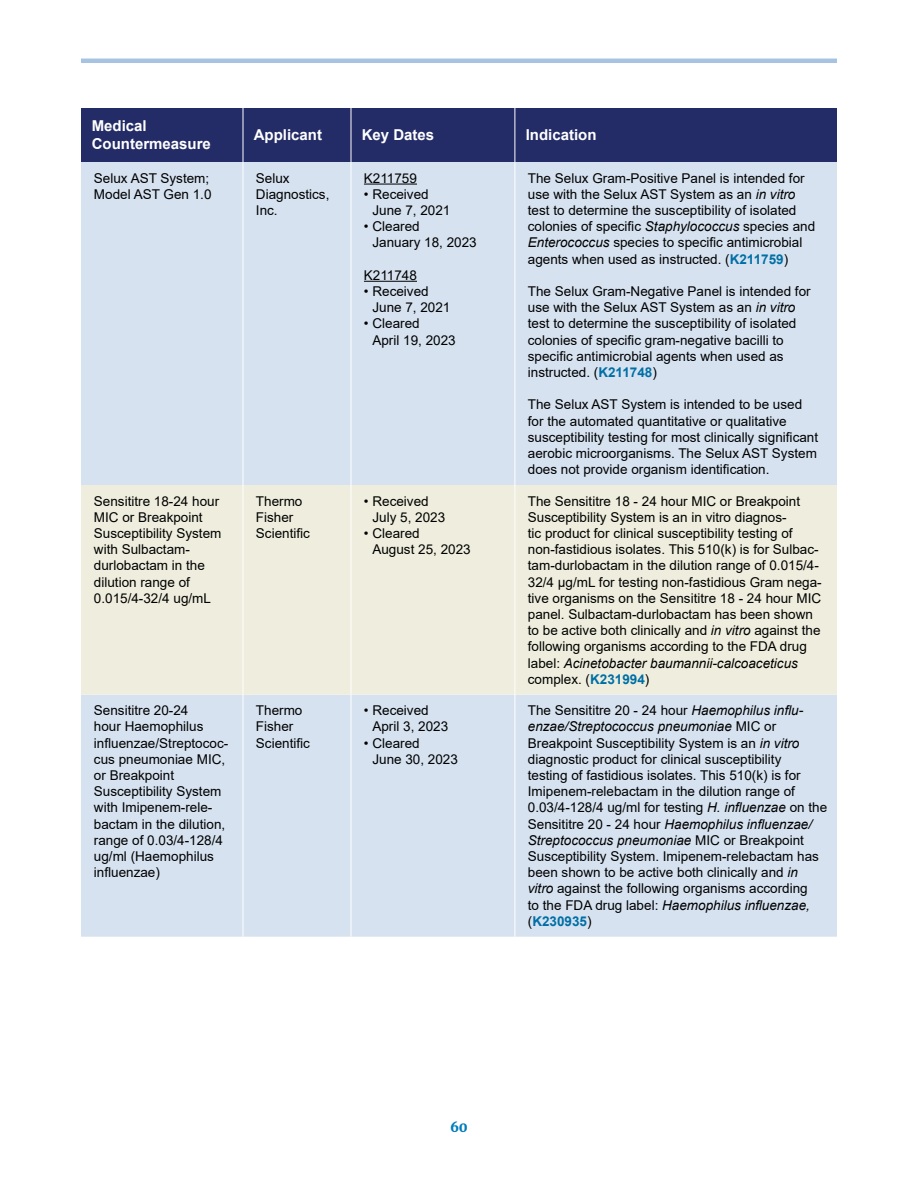
<style>
.page{position:relative;width:918px;height:1188px;background:#fff}
.page>*{position:absolute;margin:0;border:0;box-sizing:border-box;transform-origin:0 0}
.table_header{font:700 15px/18px "Arial";color:#fff}
.table_text{font:13.5px/16.2px "Arial";color:#000}
.t1{font:900 13.5px "Merriweather";color:#007dbb}
.s1{font-style:italic}
.s2{font-weight:700;color:#006fa5}
</style>
<div class="page">
<hr style="left:81px;top:59px;width:756px;height:4px;background:#a7c3e1">
<div style="left:81px;top:108px;width:756px;height:54px;background:#232c67"></div>
<div style="left:81px;top:162px;width:756px;height:775px;background:#d6e2f0"></div>
<div style="left:81px;top:485px;width:756px;height:210px;background:#efeede"></div>
<hr style="left:243px;top:108px;width:1px;height:54px;background:#fff">
<hr style="left:351px;top:108px;width:1px;height:54px;background:#fff">
<hr style="left:515px;top:108px;width:1px;height:54px;background:#fff">
<hr style="left:243px;top:162px;width:1px;height:323px;background:#fff">
<hr style="left:351px;top:162px;width:1px;height:323px;background:#fff">
<hr style="left:515px;top:162px;width:1px;height:323px;background:#fff">
<hr style="left:243px;top:485px;width:1px;height:210px;background:#fff">
<hr style="left:351px;top:485px;width:1px;height:210px;background:#fff">
<hr style="left:515px;top:485px;width:1px;height:210px;background:#fff">
<hr style="left:243px;top:695px;width:1px;height:242px;background:#fff">
<hr style="left:351px;top:695px;width:1px;height:242px;background:#fff">
<hr style="left:515px;top:695px;width:1px;height:242px;background:#fff">
<hr style="left:364px;top:184px;width:53px;height:1px;background:#000">
<hr style="left:364px;top:281px;width:53px;height:1px;background:#000">
<p class="table_header" style="left:92px;top:117px;width:121px">Medical<br>Countermeasure</p>
<p class="table_header" style="left:254px;top:126px;width:70px">Applicant</p>
<p class="table_header" style="left:362px;top:126px;width:74px">Key Dates</p>
<p class="table_header" style="left:526px;top:126px;width:72px">Indication</p>
<p class="table_text" style="left:94px;top:170px;width:119px">Selux AST System;<br>Model AST Gen 1.0</p>
<p class="table_text" style="left:256px;top:170px;width:75px">Selux<br>Diagnostics,<br>Inc.</p>
<p class="table_text" style="left:364px;top:170px;width:55px">K211759</p>
<p class="table_text" style="left:528px;top:170px;width:289px">The Selux Gram-Positive Panel is intended for use with the Selux AST System as an <span class="s1">in vitro </span>test to determine the susceptibility of isolated colonies of specific <span class="s1">Staphylococcus</span> species and <span class="s1">Enterococcus</span> species to specific antimicrobial agents when used as instructed. (<span class="s2">K211759</span>)</p>
<p class="table_text" style="left:528px;top:283px;width:284px">The Selux Gram-Negative Panel is intended for use with the Selux AST System as an <span class="s1">in vitro </span>test to determine the susceptibility of isolated colonies of specific gram-negative bacilli to specific antimicrobial agents when used as instructed. (<span class="s2">K211748</span>)</p>
<p class="table_text" style="left:528px;top:397px;width:292px">The Selux AST System is intended to be used for the automated quantitative or qualitative susceptibility testing for most clinically significant aerobic microorganisms. The Selux AST System does not provide organism identification.</p>
<p class="table_text" style="left:372px;top:186px;width:80px;text-indent:-8px">• Received<br>June 7, 2021</p>
<p class="table_text" style="left:372px;top:218px;width:106px;text-indent:-8px">• Cleared<br>January 18, 2023</p>
<p class="table_text" style="left:364px;top:267px;width:55px">K211748</p>
<p class="table_text" style="left:372px;top:283px;width:80px;text-indent:-8px">• Received<br>June 7, 2021</p>
<p class="table_text" style="left:372px;top:316px;width:85px;text-indent:-8px">• Cleared<br>April 19, 2023</p>
<p class="table_text" style="left:94px;top:493px;width:129px">Sensititre 18-24 hour<br>MIC or Breakpoint<br>Susceptibility System with Sulbactam&shy;durlobactam in the dilution range of<br>0.015/4-32/4 ug/mL</p>
<p class="table_text" style="left:256px;top:493px;width:56px">Thermo<br>Fisher<br>Scientific</p>
<p class="table_text" style="left:372px;top:493px;width:74px;text-indent:-8px">• Received<br>July 5, 2023</p>
<p class="table_text" style="left:372px;top:525px;width:100px;text-indent:-8px">• Cleared<br>August 25, 2023</p>
<p class="table_text" style="left:94px;top:702px;width:136px">Sensititre 20-24<br>hour Haemophilus influenzae/Streptococ&shy;cus pneumoniae MIC, or Breakpoint<br>Susceptibility System with Imipenem-rele&shy;bactam in the dilution, range of 0.03/4-128/4 ug/ml (Haemophilus influenzae)</p>
<p class="table_text" style="left:256px;top:702px;width:56px">Thermo<br>Fisher<br>Scientific</p>
<p class="table_text" style="left:372px;top:702px;width:77px;text-indent:-8px">• Received<br>April 3, 2023</p>
<p class="table_text" style="left:372px;top:735px;width:87px;text-indent:-8px">• Cleared<br>June 30, 2023</p>
<p class="table_text" style="left:528px;top:493px;width:295px">The Sensititre 18 - 24 hour MIC or Breakpoint Susceptibility System is an in vitro diagnos-<br>tic product for clinical susceptibility testing of non-fastidious isolates. This 510(k) is for Sulbac&shy;tam-durlobactam in the dilution range of 0.015/4- 32/4 μg/mL for testing non-fastidious Gram nega&shy;tive organisms on the Sensititre 18 - 24 hour MIC panel. Sulbactam-durlobactam has been shown to be active both clinically and <span class="s1">in vitro</span> against the following organisms according to the FDA drug label: <span class="s1">Acinetobacter baumannii-calcoaceticus </span>complex. (<span class="s2">K231994</span>)</p>
<p class="table_text" style="left:528px;top:702px;width:301px">The Sensititre 20 - 24 hour <span class="s1">Haemophilus influ&shy;enzae/Streptococcus pneumoniae</span> MIC or Breakpoint Susceptibility System is an <span class="s1">in vitro </span>diagnostic product for clinical susceptibility<br>testing of fastidious isolates. This 510(k) is for Imipenem-relebactam in the dilution range of 0.03/4-128/4 ug/ml for testing <span class="s1">H. influenzae</span> on the Sensititre 20 - 24 hour <span class="s1">Haemophilus influenzae/ Streptococcus pneumoniae</span> MIC or Breakpoint Susceptibility System. Imipenem-relebactam has been shown to be active both clinically and <span class="s1">in<br>vitro</span> against the following organisms according<br>to the FDA drug label: <span class="s1">Haemophilus influenzae, </span>(<span class="s2">K230935</span>)</p>
<p class="t1" style="left:450px;top:1118px;width:19px">60</p>
</div>
